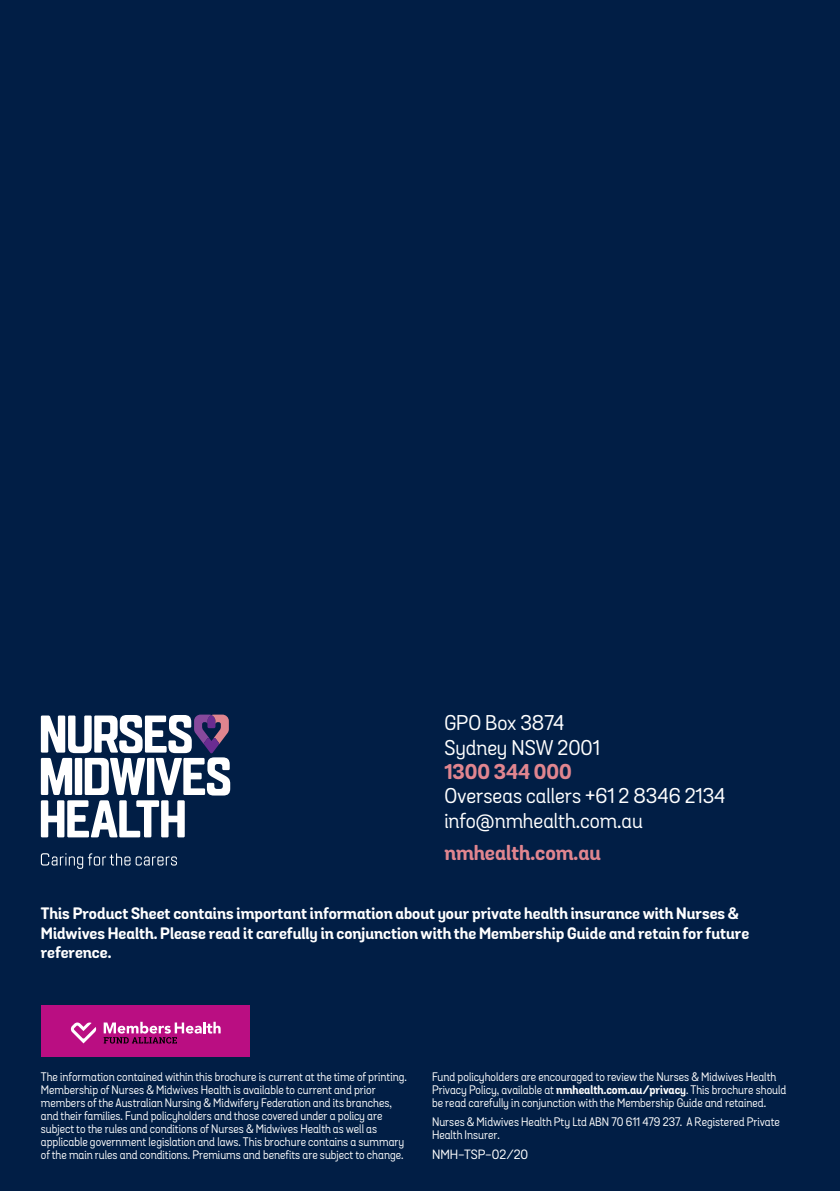
<style>
.page{position:relative;width:840px;height:1191px;background:#fff}
.page>*{position:absolute;margin:0;border:0;box-sizing:border-box;transform-origin:0 0}
.t1{font:20.6px/24.4px "Grota Sans Alt Rd";color:#fff}
.t2{font:700 20.6px "Grota Sans Alt Rd";color:#e0858f}
.t3{font:700 16px/19.2px "Grota Sans Alt Rd";color:#fff}
.t4{font:13px "Grota Sans Alt Rd";color:#fff}
.t5{font:12px/13px "Grota Sans Alt Rd";color:#fff;scale:.95 1}
.s1{font-weight:700}
</style>
<div class="page">
<div style="left:0;top:0;width:839px;height:1191px;background:#011e45"></div>
<svg style="left:41px;top:714px;width:189px;height:123px"></svg>
<svg style="left:41px;top:853px;width:136px;height:16px;background:#2d4565"></svg>
<div style="left:41px;top:1006px;width:208px;height:51px;background:#ba0e82"></div>
<svg style="left:104px;top:1021px;width:116px;height:22px"></svg>
<svg style="left:70px;top:1022px;width:26px;height:21px"></svg>
<h1 class="t1" style="left:444px;top:711px;width:157px">GPO Box 3874<br>Sydney NSW 2001</h1>
<h1 class="t2" style="left:444px;top:759px;width:129px">1300 344 000</h1>
<h1 class="t1" style="left:444px;top:784px;width:282px">Overseas callers +61 2 8346 2134 info@nmhealth.com.au</h1>
<h1 class="t2" style="left:444px;top:840px;width:158px">nmhealth.com.au</h1>
<h2 class="t3" style="left:41px;top:905px;width:709px">This Product Sheet contains important information about your private health insurance with Nurses &amp;<br>Midwives Health. Please read it carefully in conjunction with the Membership Guide and retain for future reference.</h2>
<p class="t5" style="left:41px;top:1070px;width:386px">The information contained within this brochure is current at the time of printing.<br>Membership of Nurses &amp; Midwives Health is available to current and prior members of the Australian Nursing &amp; Midwifery Federation and its branches, and their families. Fund policyholders and those covered under a policy are subject to the rules and conditions of Nurses &amp; Midwives Health as well as applicable government legislation and laws. This brochure contains a summary of the main rules and conditions. Premiums and benefits are subject to change.</p>
<p class="t5" style="left:432px;top:1070px;width:374px">Fund policyholders are encouraged to review the Nurses &amp; Midwives Health<br>Privacy Policy, available at <span class="s1">nmhealth.com.au/privacy</span>. This brochure should be read carefully in conjunction with the Membership Guide and retained.</p>
<p class="t5" style="left:432px;top:1115px;width:367px">Nurses &amp; Midwives Health Pty Ltd ABN 70 611 479 237. A Registered Private<br>Health Insurer.</p>
<p class="t4" style="left:432px;top:1146px;width:98px">NMH-TSP-02/20</p>
</div>
